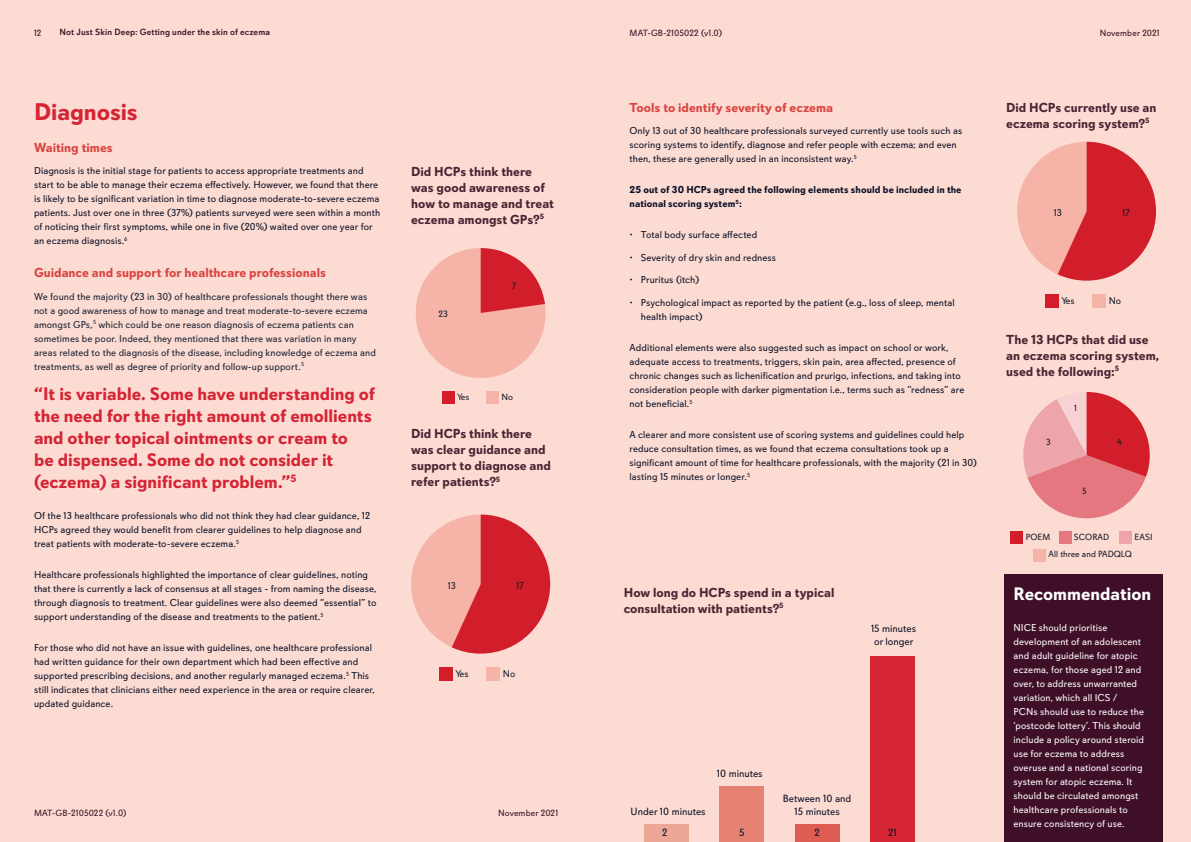
<style>
.page{position:relative;width:1191px;height:842px;background:#fcdbd2}
.page>*{position:absolute;margin:0;border:0;box-sizing:border-box;transform-origin:0 0}
.Subhead{font:700 24px "Davis Sans";letter-spacing:-.005em;color:#d62435}
.Quote_2{font:700 18px/22px "Davis Sans";color:#d62435}
.Quote_2-2{font:700 18px "Davis Sans";color:#fff}
.Question{font:700 13px/16px "Davis Sans";color:#4c2435}
.Subhead_2{font:700 13px "Davis Sans";color:#d94441}
.t1{font:10.4px/12.5px "Davis Sans";color:#0e1128;text-align:center}
.Body{font:10px/14px "Davis Sans";letter-spacing:.005em;color:#0c1127}
.Subhead_2-2{font:10px/14px "Davis Sans";letter-spacing:.005em;color:#1a2335}
.Body-2{font:10px/14px "Davis Sans";letter-spacing:.005em;color:#fff}
.Body-3{font:700 10px/14px "Davis Sans";letter-spacing:.01em;color:#0c1127}
.t2{font:9.8px "Davis Sans";letter-spacing:-.005em;color:#191c2a}
.t3{font:9.8px "Davis Sans";color:#1d1d1b}
.t4{font:9.2px "Davis Sans";letter-spacing:-.005em;color:#191c2a}
.t5{font:9.2px "Davis Sans";color:#1d1d1b}
.t6{font:9px "Davis Sans";letter-spacing:.01em;color:#3f0f27}
.t7{font:500 9px "Davis Sans";letter-spacing:.01em;color:#3f0f27}
.t8{font:8.9px "Davis Sans";color:#191c2a}
.t9{font:8.9px "Davis Sans";color:#1d1d1b}
</style>
<div class="page">
<svg style="left:415px;top:248px;width:131px;height:130px"></svg>
<div style="left:441px;top:391px;width:13px;height:13px;background:#d21d2a"></div>
<div style="left:486px;top:391px;width:13px;height:13px;background:#f6b3a7"></div>
<div style="left:439px;top:667px;width:14px;height:14px;background:#d21d2a"></div>
<div style="left:486px;top:667px;width:14px;height:14px;background:#f6b3a7"></div>
<svg style="left:411px;top:514px;width:139px;height:140px"></svg>
<div style="left:1044px;top:294px;width:14px;height:14px;background:#d21d2a"></div>
<div style="left:1092px;top:294px;width:14px;height:14px;background:#f6b3a7"></div>
<svg style="left:1017px;top:142px;width:139px;height:139px"></svg>
<svg style="left:1023px;top:392px;width:126px;height:127px"></svg>
<div style="left:1010px;top:531px;width:13px;height:13px;background:#d21d2a"></div>
<div style="left:1058px;top:531px;width:13px;height:13px;background:#e4777f"></div>
<div style="left:1119px;top:531px;width:13px;height:13px;background:#eda4aa"></div>
<div style="left:1033px;top:549px;width:13px;height:12px;background:#f6b3a7"></div>
<div style="left:644px;top:824px;width:44px;height:18px;background:#eda797"></div>
<div style="left:719px;top:787px;width:45px;height:55px;background:#e58272"></div>
<div style="left:795px;top:824px;width:44px;height:18px;background:#de5c51"></div>
<div style="left:870px;top:656px;width:44px;height:186px;background:#d62635"></div>
<div style="left:1003px;top:574px;width:159px;height:268px;background:#3f0f27"></div>
<p class="t6" style="left:34px;top:28px;width:9px">12</p>
<p class="t7" style="left:60px;top:27px;width:212px">Not Just Skin Deep: Getting under the skin of eczema</p>
<p class="Subhead" style="left:34px;top:97px;width:105px">Diagnosis</p>
<p class="Subhead_2" style="left:34px;top:139px;width:80px">Waiting times</p>
<p class="Body" style="left:34px;top:164px;width:348px">Diagnosis is the initial stage for patients to access appropriate treatments and start to be able to manage their eczema effectively. However, we found that there is likely to be significant variation in time to diagnose moderate-to-severe eczema patients. Just over one in three (37%) patients surveyed were seen within a month of noticing their first symptoms, while one in five (20%) waited over one year for an eczema diagnosis.<sup>6</sup></p>
<p class="Subhead_2" style="left:34px;top:265px;width:293px">Guidance and support for healthcare professionals</p>
<p class="Subhead_2-2" style="left:34px;top:289px;width:343px">We found the majority (23 in 30) of healthcare professionals thought there was not a good awareness of how to manage and treat moderate-to-severe eczema amongst GPs,<sup>5</sup> which could be one reason diagnosis of eczema patients can sometimes be poor. Indeed, they mentioned that there was variation in many areas related to the diagnosis of the disease, including knowledge of eczema and treatments, as well as degree of priority and follow-up support.<sup>5</sup></p>
<p class="Quote_2" style="left:34px;top:383px;width:342px">“It is variable. Some have understanding of the need for the right amount of emollients and other topical ointments or cream to<br>be dispensed. Some do not consider it (eczema) a significant problem.”<sup>5</sup></p>
<p class="Body" style="left:34px;top:509px;width:337px">Of the 13 healthcare professionals who did not think they had clear guidance, 12<br>HCPs agreed they would benefit from clearer guidelines to help diagnose and treat patients with moderate-to-severe eczema.<sup>5</sup></p>
<p class="Body" style="left:34px;top:568px;width:344px">Healthcare professionals highlighted the importance of clear guidelines, noting that there is currently a lack of consensus at all stages - from naming the disease, through diagnosis to treatment. Clear guidelines were also deemed “essential” to support understanding of the disease and treatments to the patient.<sup>5</sup></p>
<p class="Body" style="left:34px;top:641px;width:342px">For those who did not have an issue with guidelines, one healthcare professional had written guidance for their own department which had been effective and supported prescribing decisions, and another regularly managed eczema.<sup>5</sup> This still indicates that clinicians either need experience in the area or require clearer, updated guidance.</p>
<p class="Question" style="left:411px;top:163px;width:144px">Did HCPs think there was good awareness of how to manage and treat eczema amongst GPs?<sup>5</sup></p>
<p class="t4" style="left:438px;top:309px;width:11px">23</p>
<p class="t5" style="left:512px;top:280px;width:6px">7</p>
<p class="t4" style="left:457px;top:392px;width:14px">Yes</p>
<p class="t4" style="left:501px;top:392px;width:13px">No</p>
<p class="Question" style="left:411px;top:426px;width:141px">Did HCPs think there was clear guidance and support to diagnose and refer patients?<sup>5</sup></p>
<p class="t2" style="left:448px;top:580px;width:10px">13</p>
<p class="t3" style="left:516px;top:580px;width:9px">17</p>
<p class="t2" style="left:455px;top:668px;width:14px">Yes</p>
<p class="t2" style="left:503px;top:668px;width:14px">No</p>
<p class="t6" style="left:34px;top:808px;width:94px">MAT-GB-2105022 (v1.0)</p>
<p class="t6" style="left:498px;top:808px;width:62px">November 2021</p>
<p class="t6" style="left:504px;top:808px;width:62px">November 2021</p>
<p class="t6" style="left:629px;top:28px;width:94px">MAT-GB-2105022 (v1.0)</p>
<p class="t6" style="left:1099px;top:28px;width:62px">November 2021</p>
<p class="Subhead_2" style="left:629px;top:100px;width:205px">Tools to identify severity of eczema</p>
<p class="Body" style="left:629px;top:124px;width:334px">Only 13 out of 30 healthcare professionals surveyed currently use tools such as scoring systems to identify, diagnose and refer people with eczema; and even then, these are generally used in an inconsistent way.<sup>5</sup></p>
<p class="Body-3" style="left:629px;top:183px;width:333px">25 out of 30 HCPs agreed the following elements should be included in the national scoring system<sup>5</sup>:</p>
<p class="Body" style="left:629px;top:228px;width:129px">• Total body surface affected</p>
<p class="Body" style="left:629px;top:251px;width:148px">• Severity of dry skin and redness</p>
<p class="Body" style="left:629px;top:273px;width:71px">• Pruritus (itch)</p>
<p class="Body" style="left:641px;top:296px;width:315px;text-indent:-11px">• Psychological impact as reported by the patient (e.g., loss of sleep, mental health impact)</p>
<p class="Body" style="left:629px;top:341px;width:336px">Additional elements were also suggested such as impact on school or work, adequate access to treatments, triggers, skin pain, area affected, presence of chronic changes such as lichenification and prurigo, infections, and taking into consideration people with darker pigmentation i.e., terms such as “redness” are not beneficial.<sup>5</sup></p>
<p class="Body" style="left:629px;top:428px;width:349px">A clearer and more consistent use of scoring systems and guidelines could help reduce consultation times, as we found that eczema consultations took up a significant amount of time for healthcare professionals, with the majority (21 in 30) lasting 15 minutes or longer.<sup>5</sup></p>
<p class="Question" style="left:624px;top:584px;width:212px">How long do HCPs spend in a typical consultation with patients?<sup>5</sup></p>
<p class="t1" style="left:871px;top:622px;width:47px">15 minutes or longer</p>
<p class="t1" style="left:717px;top:767px;width:47px">10 minutes</p>
<p class="t1" style="left:630px;top:805px;width:77px">Under 10 minutes</p>
<p class="t1" style="left:783px;top:792px;width:70px">Between 10 and<br>15 minutes</p>
<p class="t1" style="left:662px;top:826px;width:7px">2</p>
<p class="t1" style="left:739px;top:826px;width:7px">5</p>
<p class="t1" style="left:814px;top:826px;width:7px">2</p>
<p class="t1" style="left:888px;top:826px;width:10px">21</p>
<p class="Question" style="left:1006px;top:100px;width:152px">Did HCPs currently use an eczema scoring system?<sup>5</sup></p>
<p class="t2" style="left:1053px;top:207px;width:10px">13</p>
<p class="t3" style="left:1122px;top:207px;width:9px">17</p>
<p class="t2" style="left:1061px;top:295px;width:14px">Yes</p>
<p class="t2" style="left:1108px;top:295px;width:14px">No</p>
<p class="Question" style="left:1006px;top:331px;width:154px">The 13 HCPs that did use an eczema scoring system, used the following:<sup>5</sup></p>
<p class="t9" style="left:1074px;top:403px;width:4px">1</p>
<p class="t9" style="left:1046px;top:437px;width:6px">3</p>
<p class="t9" style="left:1117px;top:436px;width:6px">4</p>
<p class="t9" style="left:1082px;top:486px;width:6px">5</p>
<p class="t8" style="left:1025px;top:532px;width:26px">POEM</p>
<p class="t8" style="left:1073px;top:532px;width:37px">SCORAD</p>
<p class="t8" style="left:1134px;top:532px;width:19px">EASI</p>
<p class="t8" style="left:1048px;top:549px;width:85px">All three and PADQLQ</p>
<p class="Quote_2-2" style="left:1013px;top:583px;width:139px">Recommendation</p>
<p class="Body-2" style="left:1013px;top:621px;width:132px">NICE should prioritise development of an adolescent and adult guideline for atopic eczema, for those aged 12 and over, to address unwarranted variation, which all ICS /<br>PCNs should use to reduce the ‘postcode lottery’. This should include a policy around steroid use for eczema to address overuse and a national scoring system for atopic eczema. It should be circulated amongst healthcare professionals to ensure consistency of use.</p>
</div>
